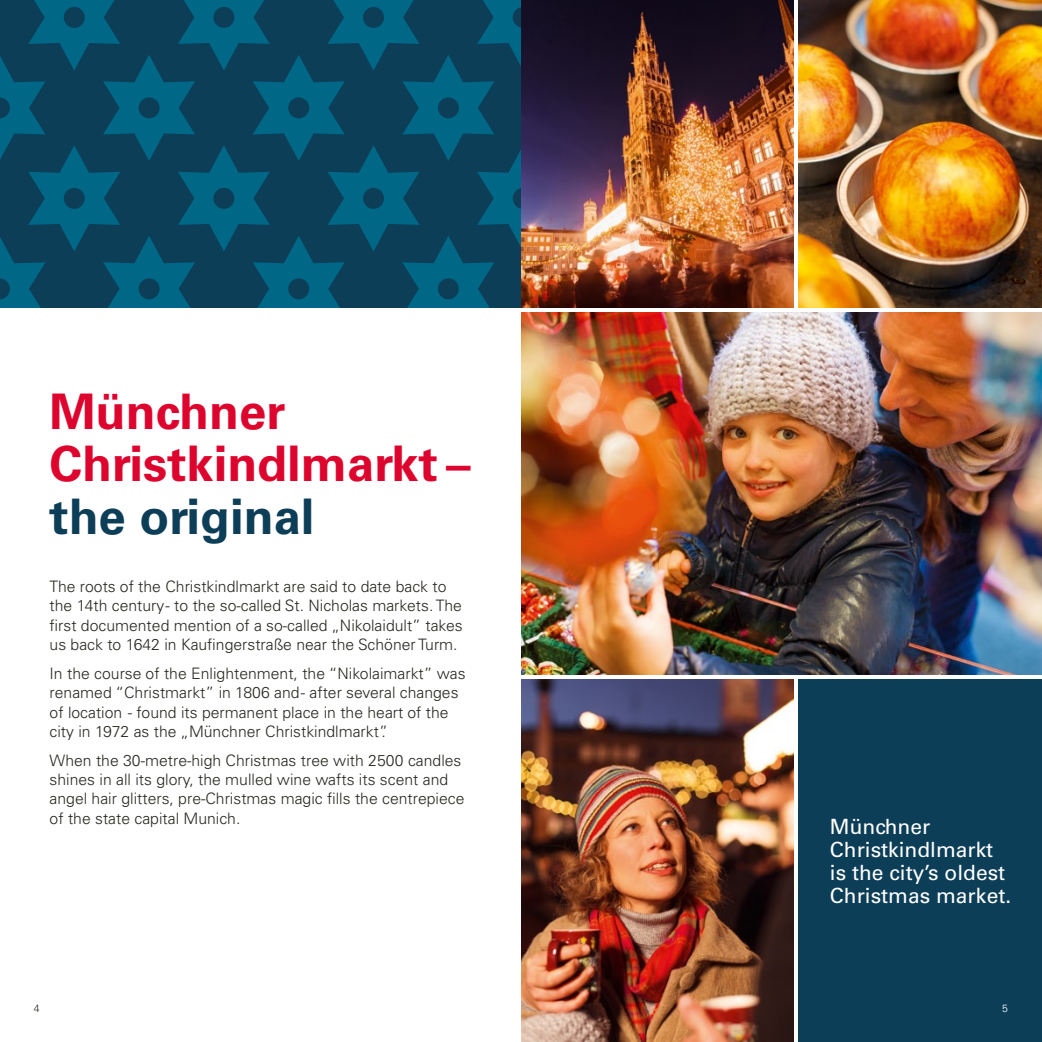
<style>
.page{position:relative;width:1042px;height:1042px;background:#fff}
.page>*{position:absolute;margin:0;border:0;box-sizing:border-box;transform-origin:0 0}
.t1{font:700 49px/52.5px "Univers LT Pro 65";color:#dd052d}
.t2{font:700 49px "Univers LT Pro 65";color:#0c3e58}
.t3{font:21px/22.8px "Univers LT Pro 55 Roman";color:#fff}
.t4{font:300 15.75px/19.2px "Univers LT Pro 45";color:#282720}
.t5{font:300 10.5px "Univers LT Pro 45";color:#282720}
.t6{font:300 10.5px "Univers LT Pro 45";color:#fff}
</style>
<div class="page">
<svg style="left:0;top:0;width:521px;height:308px;background:#084b67"></svg>
<img style="left:521px;top:680px;width:273px;height:362px">
<img style="left:521px;top:0;width:273px;height:308px">
<img style="left:521px;top:313px;width:521px;height:362px">
<div style="left:799px;top:680px;width:243px;height:362px;background:#0c3e58"></div>
<img style="left:799px;top:0;width:243px;height:308px">
<h1 class="t1" style="left:50px;top:383px;width:422px">Münchner<br>Christkindlmarkt –</h1>
<h1 class="t2" style="left:50px;top:482px;width:266px">the original</h1>
<p class="t4" style="left:50px;top:576px;width:415px">The roots of the Christkindlmarkt are said to date back to the 14th century - to the so-called St. Nicholas markets. The first documented mention of a so-called „Nikolaidult” takes us back to 1642 in Kaufingerstraße near the Schöner Turm.</p>
<p class="t4" style="left:50px;top:663px;width:417px">In the course of the Enlightenment, the “Nikolaimarkt” was renamed “Christmarkt” in 1806 and - after several changes of location - found its permanent place in the heart of the city in 1972 as the „Münchner Christkindlmarkt”.</p>
<p class="t4" style="left:50px;top:750px;width:416px">When the 30-metre-high Christmas tree with 2500 candles shines in all its glory, the mulled wine wafts its scent and angel hair glitters, pre-Christmas magic fills the centrepiece of the state capital Munich.</p>
<h2 class="t3" style="left:830px;top:814px;width:183px">Münchner<br>Christkindlmarkt is the city’s oldest<br>Christmas market.</h2>
<p class="t5" style="left:34px;top:1001px;width:7px">4</p>
<p class="t6" style="left:1002px;top:1001px;width:7px">5</p>
</div>
